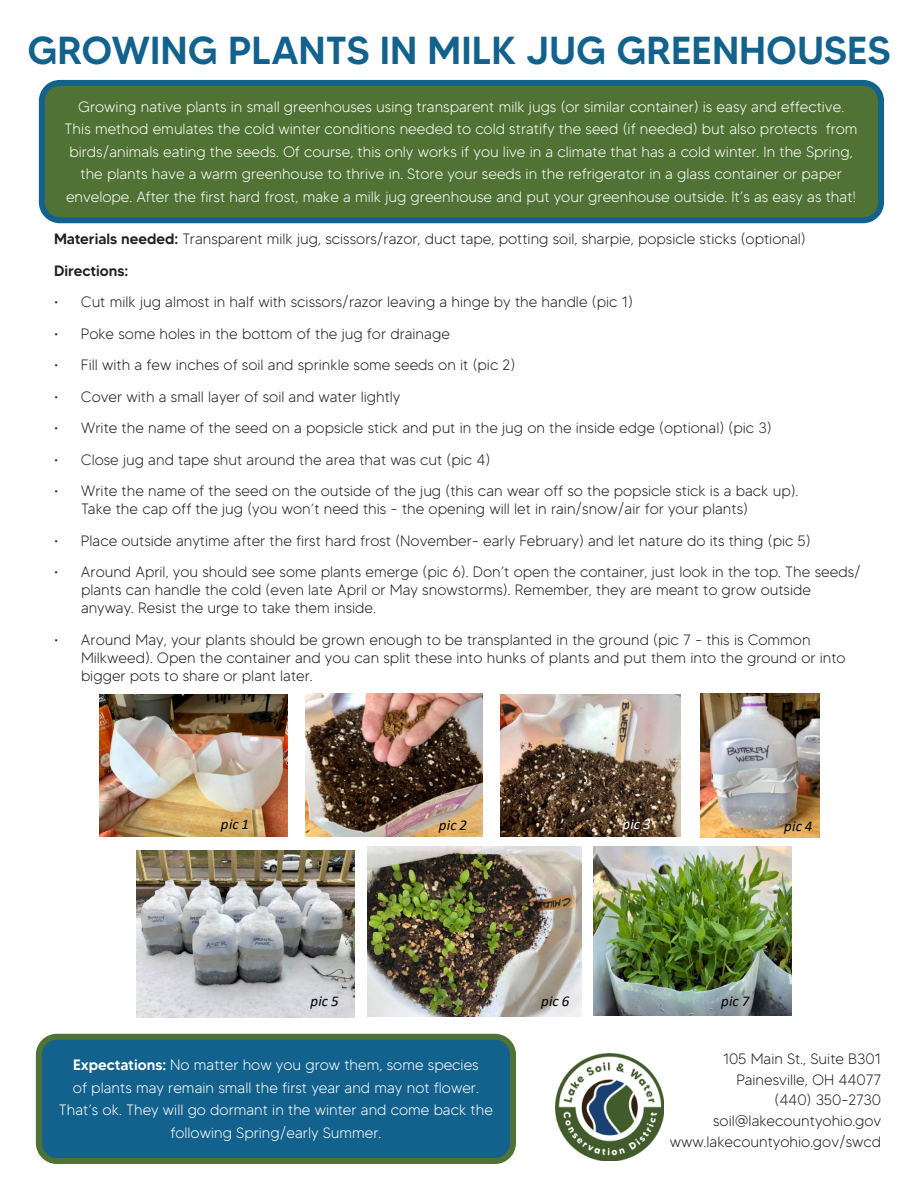
<style>
.page{position:relative;width:918px;height:1188px;background:#fff}
.page>*{position:absolute;margin:0;border:0;box-sizing:border-box;transform-origin:0 0}
.t1{font:500 39px "MADETOMMY";color:#13628e}
.t2{font:300 15px/18px "MADETOMMY";color:#231f20}
.t3{font:300 15px/22.5px "MADETOMMY";color:#fff;text-align:center}
.t4{font:italic 14.85px "Calibri";letter-spacing:.015em;color:#000}
.t5{font:italic 14.85px "Calibri";color:#fff}
.s1{font-weight:500}
</style>
<div class="page">
<img style="left:99px;top:695px;width:189px;height:142px">
<img style="left:500px;top:695px;width:181px;height:142px">
<img style="left:306px;top:694px;width:176px;height:143px">
<img style="left:700px;top:694px;width:119px;height:144px">
<img style="left:136px;top:851px;width:219px;height:167px">
<img style="left:594px;top:846px;width:198px;height:170px">
<img style="left:368px;top:846px;width:214px;height:171px">
<div style="left:39px;top:1037px;width:474px;height:124px;background:#13628e;border-radius:18px"></div>
<div style="left:36px;top:1034px;width:480px;height:130px;border:6px solid #507335;border-radius:18px"></div>
<img style="left:555px;top:1053px;width:108px;height:108px">
<div style="left:42px;top:83px;width:839px;height:137px;background:#507335;border-radius:18px"></div>
<div style="left:39px;top:80px;width:845px;height:143px;border:6px solid #13628e;border-radius:18px"></div>
<h1 class="t1" style="left:27px;top:36px;width:865px">GROWING PLANTS IN MILK JUG GREENHOUSES</h1>
<p class="t3" style="left:65px;top:96px;width:795px">Growing native plants in small greenhouses using transparent milk jugs (or similar container) is easy and effective.<br>This method emulates the cold winter conditions needed to cold stratify the seed (if needed) but also protects from birds/animals eating the seeds. Of course, this only works if you live in a climate that has a cold winter. In the Spring, the plants have a warm greenhouse to thrive in. Store your seeds in the refrigerator in a glass container or paper envelope. After the first hard frost, make a milk jug greenhouse and put your greenhouse outside. It’s as easy as that!</p>
<p class="t2" style="left:54px;top:224px;width:753px;line-height:31.5px"><span class="s1">Materials needed:</span> Transparent milk jug, scissors/razor, duct tape, potting soil, sharpie, popsicle sticks (optional)<br><span class="s1">Directions:</span></p>
<p class="t2" style="left:54px;top:294px;width:581px">• Cut milk jug almost in half with scissors/razor leaving a hinge by the handle (pic 1)</p>
<p class="t2" style="left:54px;top:325px;width:397px">• Poke some holes in the bottom of the jug for drainage</p>
<p class="t2" style="left:54px;top:357px;width:463px">• Fill with a few inches of soil and sprinkle some seeds on it (pic 2)</p>
<p class="t2" style="left:54px;top:388px;width:348px">• Cover with a small layer of soil and water lightly</p>
<p class="t2" style="left:54px;top:420px;width:719px">• Write the name of the seed on a popsicle stick and put in the jug on the inside edge (optional) (pic 3)</p>
<p class="t2" style="left:54px;top:451px;width:438px">• Close jug and tape shut around the area that was cut (pic 4)</p>
<p class="t2" style="left:81px;top:483px;width:719px;text-indent:-27px">• Write the name of the seed on the outside of the jug (this can wear off so the popsicle stick is a back up).<br>Take the cap off the jug (you won’t need this - the opening will let in rain/snow/air for your plants)</p>
<p class="t2" style="left:54px;top:532px;width:758px">• Place outside anytime after the first hard frost (November- early February) and let nature do its thing (pic 5)</p>
<p class="t2" style="left:81px;top:564px;width:781px;text-indent:-27px">• Around April, you should see some plants emerge (pic 6). Don’t open the container, just look in the top. The seeds/ plants can handle the cold (even late April or May snowstorms). Remember, they are meant to grow outside anyway. Resist the urge to take them inside.</p>
<p class="t2" style="left:81px;top:631px;width:766px;text-indent:-27px">• Around May, your plants should be grown enough to be transplanted in the ground (pic 7 - this is Common<br>Milkweed). Open the container and you can split these into hunks of plants and put them into the ground or into bigger pots to share or plant later.</p>
<p class="t4" style="left:221px;top:819px;width:30px">pic 1</p>
<p class="t4" style="left:439px;top:821px;width:30px">pic 2</p>
<p class="t5" style="left:622px;top:819px;width:30px">pic 3</p>
<p class="t4" style="left:784px;top:822px;width:30px">pic 4</p>
<p class="t4" style="left:310px;top:996px;width:30px">pic 5</p>
<p class="t4" style="left:541px;top:996px;width:30px">pic 6</p>
<p class="t4" style="left:721px;top:996px;width:30px">pic 7</p>
<p class="t3" style="left:59px;top:1055px;width:436px"><span class="s1">Expectations:</span> No matter how you grow them, some species<br>of plants may remain small the first year and may not flower.<br>That’s ok. They will go dormant in the winter and come back the following Spring/early Summer.</p>
<p class="t2" style="left:670px;top:1049px;width:213px;line-height:20.7px;text-align:right">105 Main St., Suite B301<br>Painesville, OH 44077<br>(440) 350-2730 soil@lakecountyohio.gov www.lakecountyohio.gov/swcd</p>
</div>
